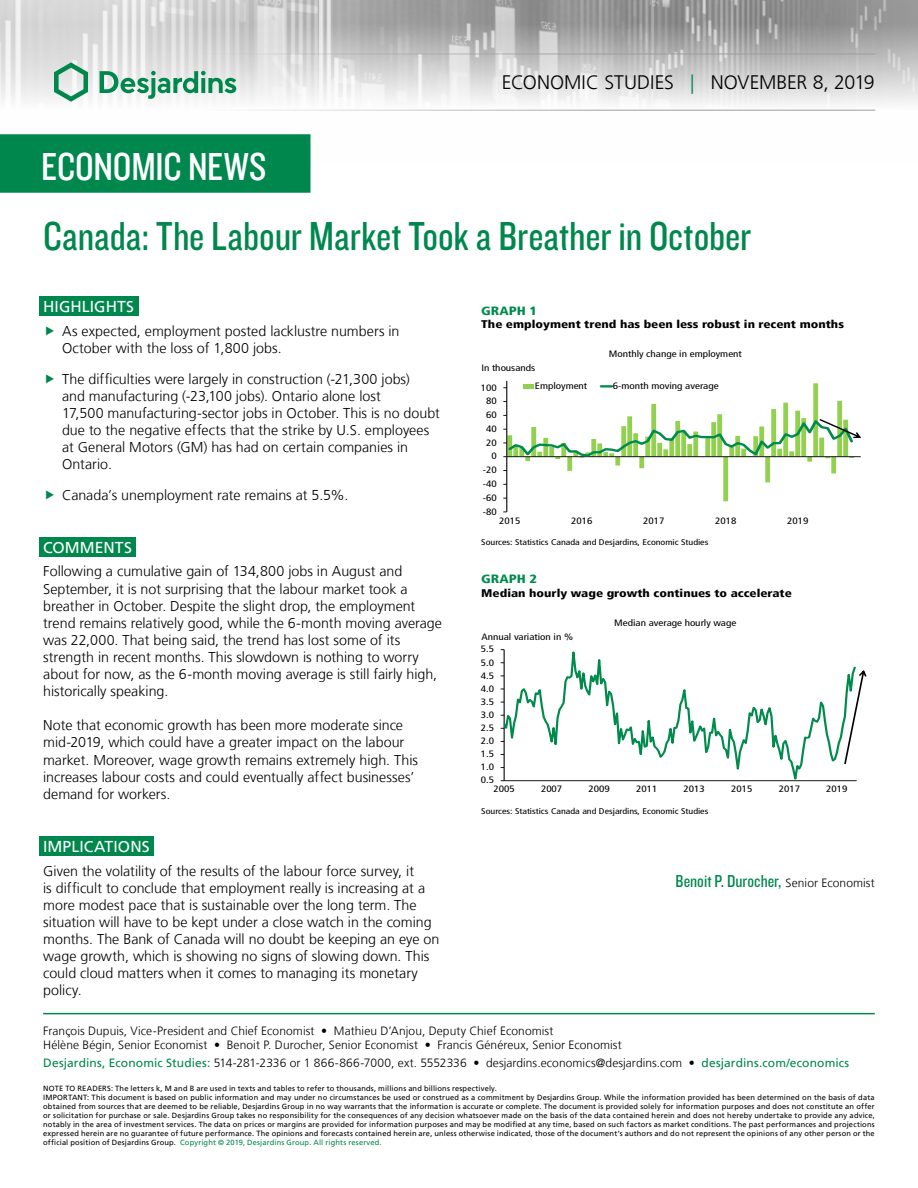
<style>
.page{position:relative;width:918px;height:1188px;background:#fff}
.page>*{position:absolute;margin:0;border:0;box-sizing:border-box;transform-origin:0 0}
.t1{font:42px "Knockout 29 Junior Ltweight";letter-spacing:-.005em;color:#00874e}
.t2{font:40.5px "Knockout 29 Junior Ltweight";letter-spacing:-.005em;color:#fff}
.t3{font:300 19.5px "Frutiger LT";color:#000}
.t4{font:18px "Knockout 29 Junior Ltweight";color:#00874e}
.t5{font:15.75px "Frutiger LT";letter-spacing:.005em;color:#fff}
.t6{font:300 14.25px/17.1px "Frutiger LT";color:#000}
.t7{font:300 12px/14.4px "Frutiger LT";letter-spacing:.005em;color:#000}
.t8{font:900 condensed 12px "Frutiger LT";color:#008b4d;scale:1.2 1}
.t9{font:900 condensed 11.1px "Frutiger LT";color:#000;scale:1.2 1}
.t10{font:condensed 9.3px "Frutiger LT";color:#000;scale:1.2 1}
.t11{font:condensed 9.15px "Frutiger LT";color:#000;scale:1.2 1}
.t12{font:condensed 8.25px "Frutiger LT";color:#000;scale:1.2 1}
.t13{font:7.5px/9px "Frutiger LT";letter-spacing:.02em;color:#000}
.s1{color:#00874e}
.s2{font-family:"Frutiger LT";font-weight:300;font-size:12px;color:#000}
.s3{font-weight:400;color:#00874e}
</style>
<div class="page">
<img style="left:0;top:0;width:918px;height:164px">
<hr style="left:43px;top:54px;width:832px;height:1px;background:#9d9d9c">
<hr style="left:43px;top:110px;width:832px;height:1px;background:#9d9d9c">
<svg style="left:54px;top:62px;width:34px;height:40px"></svg>
<svg style="left:100px;top:71px;width:136px;height:28px"></svg>
<div style="left:0;top:135px;width:310px;height:57px;background:#00874e"></div>
<div style="left:0;top:134px;width:310px;height:59px;border:2px solid #00874e"></div>
<hr style="left:43px;top:1013px;width:832px;height:1px;background:#00874e">
<div style="left:39px;top:296px;width:99px;height:20px;background:#00874e"></div>
<div style="left:39px;top:537px;width:97px;height:20px;background:#00874e"></div>
<div style="left:39px;top:836px;width:115px;height:20px;background:#00874e"></div>
<hr style="left:506px;top:381px;width:1px;height:131px;background:#000">
<svg style="left:503px;top:383px;width:358px;height:118px"></svg>
<svg style="left:504px;top:650px;width:353px;height:131px"></svg>
<svg style="left:844px;top:670px;width:23px;height:94px"></svg>
<h2 class="t2" style="left:41px;top:140px;width:227px">ECONOMIC NEWS</h2>
<h3 class="t3" style="left:502px;top:72px;width:375px">ECONOMIC STUDIES <span class="s1">|</span> NOVEMBER 8, 2019</h3>
<h1 class="t1" style="left:43px;top:209px;width:709px">Canada: The Labour Market Took a Breather in October</h1>
<p class="t5" style="left:43px;top:297px;width:92px">HIGHLIGHTS</p>
<p class="t6" style="left:62px;top:323px;width:339px">As expected, employment posted lacklustre numbers in<br>October with the loss of 1,800 jobs.</p>
<p class="t6" style="left:62px;top:371px;width:379px">The difficulties were largely in construction (-21,300 jobs)<br>and manufacturing (-23,100 jobs). Ontario alone lost<br>17,500 manufacturing-sector jobs in October. This is no doubt due to the negative effects that the strike by U.S. employees at General Motors (GM) has had on certain companies in Ontario.</p>
<p class="t6" style="left:62px;top:487px;width:288px">Canada’s unemployment rate remains at 5.5%.</p>
<p class="t5" style="left:43px;top:538px;width:90px">COMMENTS</p>
<p class="t6" style="left:43px;top:563px;width:400px">Following a cumulative gain of 134,800 jobs in August and September, it is not surprising that the labour market took a breather in October. Despite the slight drop, the employment trend remains relatively good, while the 6‑month moving average was 22,000. That being said, the trend has lost some of its strength in recent months. This slowdown is nothing to worry about for now, as the 6‑month moving average is still fairly high, historically speaking.</p>
<p class="t6" style="left:43px;top:717px;width:376px">Note that economic growth has been more moderate since mid‑2019, which could have a greater impact on the labour market. Moreover, wage growth remains extremely high. This increases labour costs and could eventually affect businesses’ demand for workers.</p>
<p class="t5" style="left:43px;top:837px;width:108px">IMPLICATIONS</p>
<p class="t6" style="left:43px;top:862px;width:398px">Given the volatility of the results of the labour force survey, it<br>is difficult to conclude that employment really is increasing at a more modest pace that is sustainable over the long term. The situation will have to be kept under a close watch in the coming months. The Bank of Canada will no doubt be keeping an eye on wage growth, which is showing no signs of slowing down. This could cloud matters when it comes to managing its monetary policy.</p>
<p class="t8" style="left:481px;top:303px;width:48px">GRAPH 1</p>
<p class="t9" style="left:481px;top:317px;width:304px">The employment trend has been less robust in recent months</p>
<p class="t11" style="left:481px;top:363px;width:46px">In thousands</p>
<p class="t11" style="left:609px;top:349px;width:112px">Monthly change in employment</p>
<p class="t11" style="left:481px;top:382px;width:15px">100</p>
<p class="t11" style="left:486px;top:396px;width:10px">80</p>
<p class="t10" style="left:486px;top:409px;width:10px">60</p>
<p class="t11" style="left:486px;top:423px;width:10px">40</p>
<p class="t11" style="left:486px;top:437px;width:10px">20</p>
<p class="t11" style="left:491px;top:451px;width:6px">0</p>
<p class="t11" style="left:483px;top:465px;width:13px">-20</p>
<p class="t11" style="left:483px;top:479px;width:13px">-40</p>
<p class="t11" style="left:483px;top:492px;width:13px">-60</p>
<p class="t10" style="left:483px;top:506px;width:13px">-80</p>
<p class="t11" style="left:535px;top:381px;width:45px">Employment</p>
<p class="t11" style="left:613px;top:381px;width:90px">6-month moving average</p>
<p class="t11" style="left:499px;top:515px;width:19px">2015</p>
<p class="t11" style="left:571px;top:515px;width:19px">2016</p>
<p class="t11" style="left:643px;top:515px;width:19px">2017</p>
<p class="t11" style="left:715px;top:515px;width:19px">2018</p>
<p class="t11" style="left:787px;top:515px;width:19px">2019</p>
<p class="t12" style="left:481px;top:537px;width:191px">Sources: Statistics Canada and Desjardins, Economic Studies</p>
<p class="t8" style="left:481px;top:572px;width:48px">GRAPH 2</p>
<p class="t9" style="left:481px;top:586px;width:260px">Median hourly wage growth continues to accelerate</p>
<p class="t11" style="left:614px;top:618px;width:103px">Median average hourly wage</p>
<p class="t11" style="left:481px;top:632px;width:78px">Annual variation in %</p>
<p class="t10" style="left:481px;top:644px;width:13px">5.5</p>
<p class="t11" style="left:481px;top:657px;width:13px">5.0</p>
<p class="t11" style="left:481px;top:670px;width:13px">4.5</p>
<p class="t11" style="left:481px;top:683px;width:13px">4.0</p>
<p class="t11" style="left:481px;top:696px;width:13px">3.5</p>
<p class="t11" style="left:481px;top:709px;width:13px">3.0</p>
<p class="t11" style="left:481px;top:723px;width:13px">2.5</p>
<p class="t11" style="left:481px;top:736px;width:13px">2.0</p>
<p class="t11" style="left:481px;top:749px;width:13px">1.5</p>
<p class="t11" style="left:481px;top:762px;width:13px">1.0</p>
<p class="t10" style="left:481px;top:775px;width:13px">0.5</p>
<p class="t11" style="left:493px;top:784px;width:19px">2005</p>
<p class="t11" style="left:541px;top:784px;width:19px">2007</p>
<p class="t11" style="left:589px;top:784px;width:19px">2009</p>
<p class="t11" style="left:636px;top:784px;width:19px">2011</p>
<p class="t11" style="left:684px;top:784px;width:19px">2013</p>
<p class="t11" style="left:731px;top:784px;width:19px">2015</p>
<p class="t11" style="left:779px;top:784px;width:19px">2017</p>
<p class="t11" style="left:826px;top:784px;width:19px">2019</p>
<p class="t12" style="left:481px;top:806px;width:191px">Sources: Statistics Canada and Desjardins, Economic Studies</p>
<p class="t4" style="left:676px;top:870px;width:201px">Benoit P. Durocher, <span class="s2">Senior Economist</span></p>
<p class="t7" style="left:43px;top:1023px;width:580px">François Dupuis, Vice-President and Chief Economist • Mathieu D’Anjou, Deputy Chief Economist<br>Hélène Bégin, Senior Economist • Benoit P. Durocher, Senior Economist • Francis Généreux, Senior Economist</p>
<p class="t7" style="left:43px;top:1056px;width:808px"><span class="s3">Desjardins, Economic Studies:</span> 514‑281‑2336 or 1 866‑866‑7000, ext. 5552336 • desjardins.economics@desjardins.com • <span class="s3">desjardins.com/economics</span></p>
<p class="t13" style="left:43px;top:1084px;width:833px">NOTE TO READERS: The letters k, M and B are used in texts and tables to refer to thousands, millions and billions respectively.<br>IMPORTANT: This document is based on public information and may under no circumstances be used or construed as a commitment by Desjardins Group. While the information provided has been determined on the basis of data obtained from sources that are deemed to be reliable, Desjardins Group in no way warrants that the information is accurate or complete. The document is provided solely for information purposes and does not constitute an offer or solicitation for purchase or sale. Desjardins Group takes no responsibility for the consequences of any decision whatsoever made on the basis of the data contained herein and does not hereby undertake to provide any advice, notably in the area of investment services. The data on prices or margins are provided for information purposes and may be modified at any time, based on such factors as market conditions. The past performances and projections expressed herein are no guarantee of future performance. The opinions and forecasts contained herein are, unless otherwise indicated, those of the document’s authors and do not represent the opinions of any other person or the official position of Desjardins Group. <span class="s1">Copyright © 2019, Desjardins Group. All rights reserved.</span></p>
</div>
